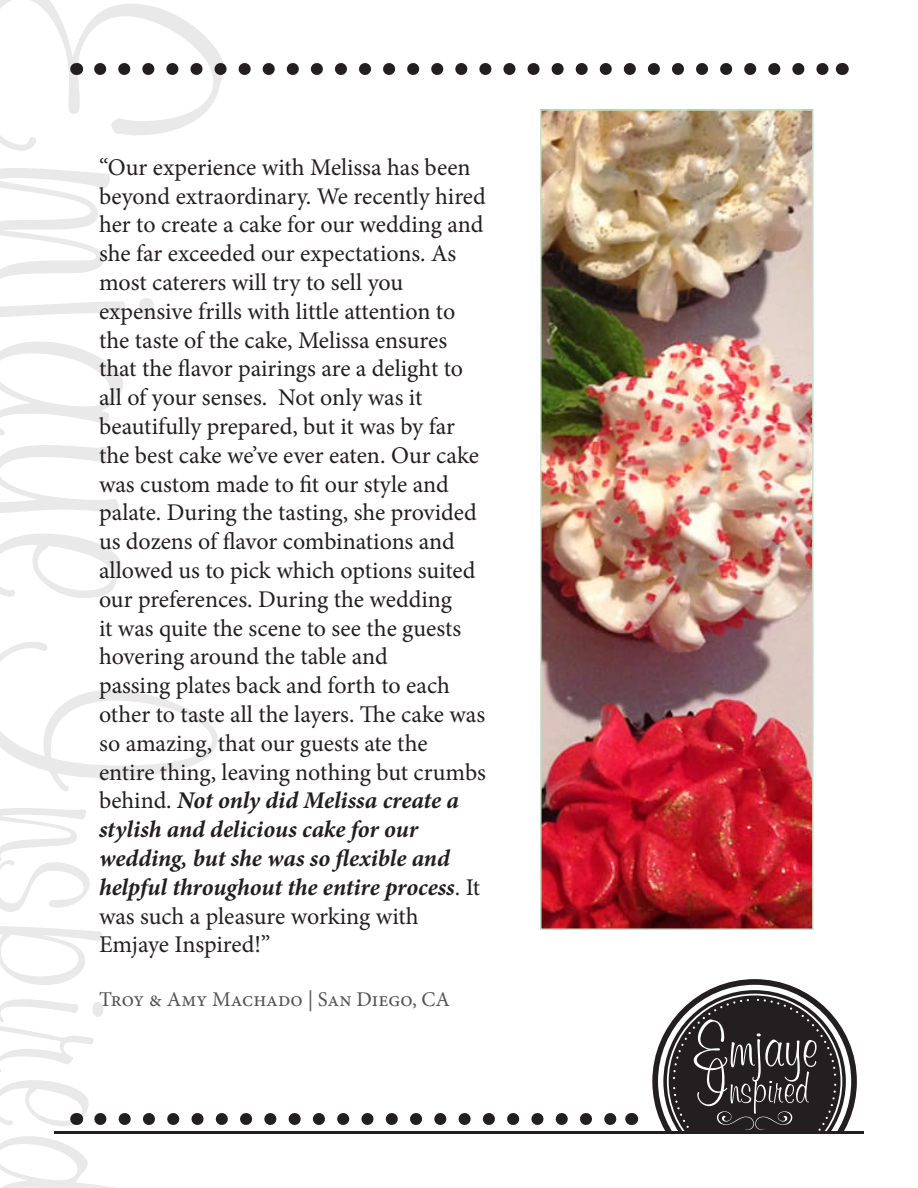
<style>
.page{position:relative;width:918px;height:1188px;background:#fff}
.page>*{position:absolute;margin:0;border:0;box-sizing:border-box;transform-origin:0 0}
.t1{font:24px/28.8px "Minion Pro";color:#231f20}
.t2{font:italic 700 24px/28.8px "Minion Pro";letter-spacing:-.005em;color:#231f20}
.t3{font:21px "Minion Pro";color:#535355}
.s1{font-weight:400;font-style:normal}
</style>
<div class="page">
<svg style="left:0;top:168px;width:154px;height:151px"></svg>
<svg style="left:0;top:342px;width:123px;height:171px"></svg>
<svg style="left:0;top:534px;width:121px;height:64px"></svg>
<svg style="left:0;top:642px;width:218px;height:150px"></svg>
<svg style="left:0;top:808px;width:90px;height:104px"></svg>
<svg style="left:0;top:926px;width:102px;height:59px"></svg>
<svg style="left:0;top:999px;width:103px;height:73px"></svg>
<svg style="left:0;top:1136px;width:109px;height:51px"></svg>
<hr style="left:54px;top:1131px;width:810px;height:3px;background:#231f20">
<svg style="left:652px;top:979px;width:205px;height:152px"></svg>
<svg style="left:0;top:1px;width:829px;height:150px"></svg>
<svg style="left:842px;top:63px;width:1px;height:12px"></svg>
<img style="left:543px;top:112px;width:268px;height:815px">
<div style="left:540px;top:109px;width:274px;height:821px;border:2px solid #c3e2c8"></div>
<svg style="left:100px;top:1113px;width:517px;height:12px"></svg>
<svg style="left:0;top:1080px;width:89px;height:46px"></svg>
<svg style="left:631px;top:1113px;width:1px;height:12px"></svg>
<p class="t1" style="left:99px;top:153px;width:388px">“Our experience with Melissa has been beyond extraordinary. We recently hired her to create a cake for our wedding and she far exceeded our expectations. As most caterers will try to sell you</p>
<p class="t1" style="left:99px;top:297px;width:366px">expensive frills with little attention to the taste of the cake, Melissa ensures that the flavor pairings are a delight to all of your senses. Not only was it</p>
<p class="t1" style="left:99px;top:412px;width:381px">beautifully prepared, but it was by far the best cake we’ve ever eaten. Our cake was custom made to fit our style and</p>
<p class="t1" style="left:99px;top:498px;width:379px">palate. During the tasting, she provided us dozens of flavor combinations and allowed us to pick which options suited our preferences. During the wedding<br>it was quite the scene to see the guests hovering around the table and</p>
<p class="t1" style="left:99px;top:671px;width:388px">passing plates back and forth to each other to taste all the layers. The cake was so amazing, that our guests ate the</p>
<p class="t2" style="left:99px;top:757px;width:389px"><span class="s1">entire thing, leaving nothing but crumbs behind.</span> Not only did Melissa create a stylish and delicious cake for our</p>
<p class="t2" style="left:99px;top:844px;width:383px">wedding, but she was so flexible and helpful throughout the entire process<span class="s1">. It was such a pleasure working with</span></p>
<p class="t1" style="left:99px;top:930px;width:173px">Emjaye Inspired!”</p>
<p class="t3" style="left:99px;top:986px;width:353px">Troy &amp; Amy Machado | San Diego, CA</p>
</div>
